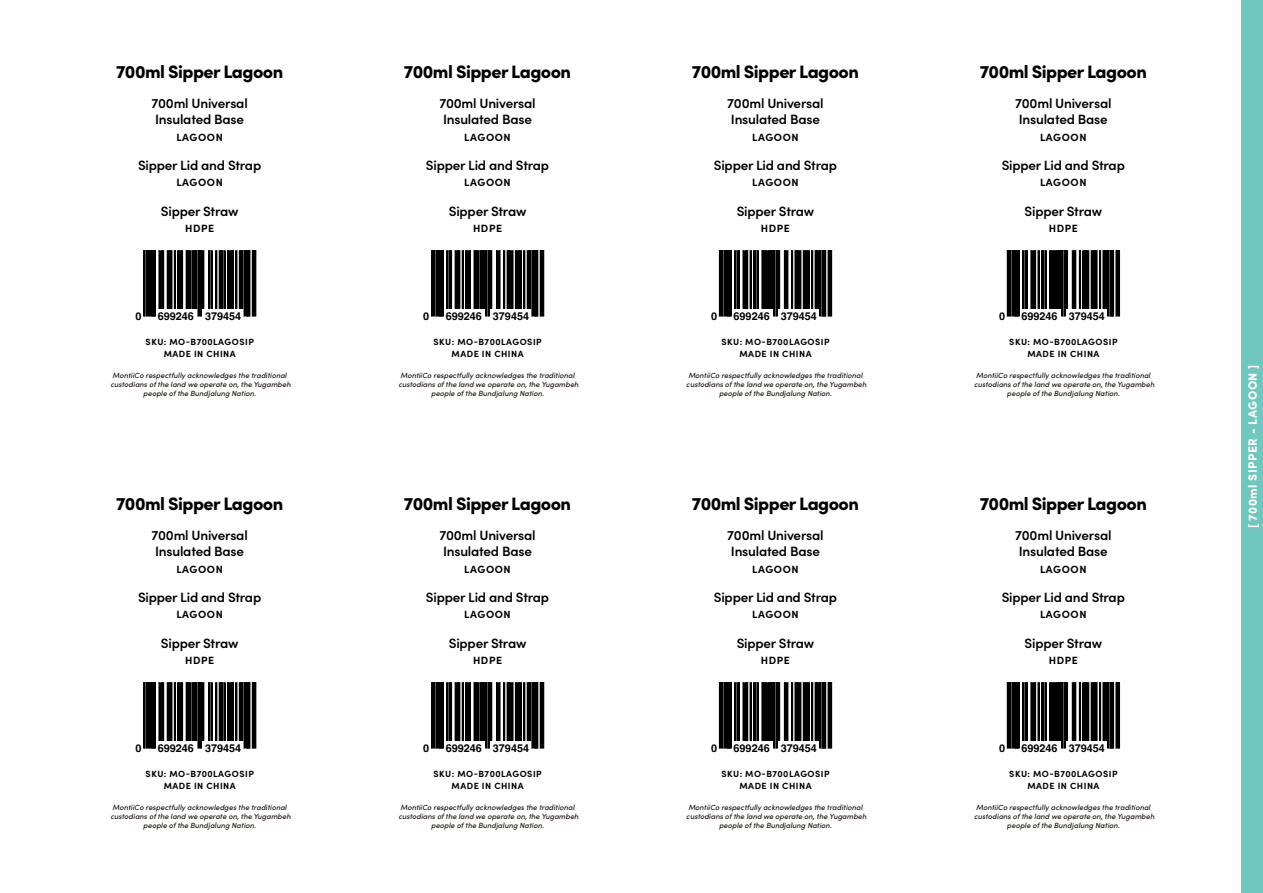
<style>
.page{position:relative;width:1263px;height:893px;background:#fff}
.page>*{position:absolute;margin:0;border:0;box-sizing:border-box;transform-origin:0 0}
.t1{font:900 18px "Sofia Pro";letter-spacing:-.03em;color:#000}
.t2{font:600 13.5px/16.5px "Sofia Pro";letter-spacing:-.015em;color:#000}
.t3{font:900 12px "Sofia Pro";letter-spacing:.04em;color:#fff}
.t4{font:700 10.8px "Helvetica";color:#000}
.t5{font:700 10.5px "Sofia Pro";letter-spacing:.055em;color:#000}
.t6{font:700 9px/12px "Sofia Pro";letter-spacing:.055em;color:#000;text-align:center}
.t7{font:italic 500 7.5px/9px "Sofia Pro";color:#1d1511;text-align:center}
</style>
<div class="page">
<svg style="left:144px;top:251px;width:112px;height:65px"></svg>
<svg style="left:431px;top:251px;width:113px;height:65px"></svg>
<svg style="left:719px;top:251px;width:113px;height:65px"></svg>
<svg style="left:144px;top:683px;width:112px;height:65px"></svg>
<svg style="left:431px;top:683px;width:113px;height:65px"></svg>
<svg style="left:719px;top:683px;width:113px;height:65px"></svg>
<svg style="left:1007px;top:683px;width:112px;height:65px"></svg>
<svg style="left:1007px;top:251px;width:112px;height:65px"></svg>
<div style="left:1242px;top:0;width:21px;height:893px;background:#70c7bf"></div>
<h1 class="t1" style="left:116px;top:58px;width:169px">700ml Sipper Lagoon</h1>
<h2 class="t2" style="left:152px;top:94px;width:98px">700ml Universal<br>Insulated Base</h2>
<h3 class="t5" style="left:176px;top:129px;width:48px">LAGOON</h3>
<h2 class="t2" style="left:138px;top:156px;width:125px">Sipper Lid and Strap</h2>
<h3 class="t5" style="left:176px;top:175px;width:48px">LAGOON</h3>
<h2 class="t2" style="left:161px;top:202px;width:79px">Sipper Straw</h2>
<h3 class="t5" style="left:185px;top:220px;width:31px">HDPE</h3>
<h3 class="t4" style="left:135px;top:309px;width:8px">0</h3>
<h3 class="t4" style="left:158px;top:309px;width:85px">699246 379454</h3>
<p class="t6" style="left:146px;top:335px;width:110px">SKU: MO-B700LAGOSIP<br>MADE IN CHINA</p>
<p class="t7" style="left:110px;top:370px;width:182px">MontiiCo respectfully acknowledges the traditional custodians of the land we operate on, the Yugambeh people of the Bundjalung Nation.</p>
<h1 class="t1" style="left:116px;top:490px;width:169px">700ml Sipper Lagoon</h1>
<h2 class="t2" style="left:152px;top:526px;width:98px">700ml Universal<br>Insulated Base</h2>
<h3 class="t5" style="left:176px;top:561px;width:48px">LAGOON</h3>
<h2 class="t2" style="left:138px;top:588px;width:125px">Sipper Lid and Strap</h2>
<h3 class="t5" style="left:176px;top:607px;width:48px">LAGOON</h3>
<h2 class="t2" style="left:161px;top:634px;width:79px">Sipper Straw</h2>
<h3 class="t5" style="left:185px;top:652px;width:31px">HDPE</h3>
<h3 class="t4" style="left:135px;top:741px;width:8px">0</h3>
<h3 class="t4" style="left:158px;top:741px;width:85px">699246 379454</h3>
<p class="t6" style="left:146px;top:767px;width:110px">SKU: MO-B700LAGOSIP<br>MADE IN CHINA</p>
<p class="t7" style="left:110px;top:802px;width:182px">MontiiCo respectfully acknowledges the traditional custodians of the land we operate on, the Yugambeh people of the Bundjalung Nation.</p>
<h1 class="t1" style="left:404px;top:58px;width:169px">700ml Sipper Lagoon</h1>
<h2 class="t2" style="left:439px;top:94px;width:98px">700ml Universal<br>Insulated Base</h2>
<h3 class="t5" style="left:464px;top:129px;width:48px">LAGOON</h3>
<h2 class="t2" style="left:426px;top:156px;width:125px">Sipper Lid and Strap</h2>
<h3 class="t5" style="left:464px;top:175px;width:48px">LAGOON</h3>
<h2 class="t2" style="left:449px;top:202px;width:79px">Sipper Straw</h2>
<h3 class="t5" style="left:473px;top:220px;width:31px">HDPE</h3>
<h3 class="t4" style="left:423px;top:309px;width:8px">0</h3>
<h3 class="t4" style="left:446px;top:309px;width:85px">699246 379454</h3>
<p class="t6" style="left:433px;top:335px;width:110px">SKU: MO-B700LAGOSIP<br>MADE IN CHINA</p>
<p class="t7" style="left:398px;top:370px;width:182px">MontiiCo respectfully acknowledges the traditional custodians of the land we operate on, the Yugambeh people of the Bundjalung Nation.</p>
<h1 class="t1" style="left:404px;top:490px;width:169px">700ml Sipper Lagoon</h1>
<h2 class="t2" style="left:439px;top:526px;width:98px">700ml Universal<br>Insulated Base</h2>
<h3 class="t5" style="left:464px;top:561px;width:48px">LAGOON</h3>
<h2 class="t2" style="left:426px;top:588px;width:125px">Sipper Lid and Strap</h2>
<h3 class="t5" style="left:464px;top:607px;width:48px">LAGOON</h3>
<h2 class="t2" style="left:449px;top:634px;width:79px">Sipper Straw</h2>
<h3 class="t5" style="left:473px;top:652px;width:31px">HDPE</h3>
<h3 class="t4" style="left:423px;top:741px;width:8px">0</h3>
<h3 class="t4" style="left:446px;top:741px;width:85px">699246 379454</h3>
<p class="t6" style="left:433px;top:767px;width:110px">SKU: MO-B700LAGOSIP<br>MADE IN CHINA</p>
<p class="t7" style="left:398px;top:802px;width:182px">MontiiCo respectfully acknowledges the traditional custodians of the land we operate on, the Yugambeh people of the Bundjalung Nation.</p>
<h1 class="t1" style="left:692px;top:58px;width:169px">700ml Sipper Lagoon</h1>
<h2 class="t2" style="left:727px;top:94px;width:98px">700ml Universal<br>Insulated Base</h2>
<h3 class="t5" style="left:752px;top:129px;width:48px">LAGOON</h3>
<h2 class="t2" style="left:714px;top:156px;width:125px">Sipper Lid and Strap</h2>
<h3 class="t5" style="left:752px;top:175px;width:48px">LAGOON</h3>
<h2 class="t2" style="left:737px;top:202px;width:79px">Sipper Straw</h2>
<h3 class="t5" style="left:761px;top:220px;width:31px">HDPE</h3>
<h3 class="t4" style="left:711px;top:309px;width:8px">0</h3>
<h3 class="t4" style="left:733px;top:309px;width:85px">699246 379454</h3>
<p class="t6" style="left:721px;top:335px;width:110px">SKU: MO-B700LAGOSIP<br>MADE IN CHINA</p>
<p class="t7" style="left:686px;top:370px;width:182px">MontiiCo respectfully acknowledges the traditional custodians of the land we operate on, the Yugambeh people of the Bundjalung Nation.</p>
<h1 class="t1" style="left:692px;top:490px;width:169px">700ml Sipper Lagoon</h1>
<h2 class="t2" style="left:727px;top:526px;width:98px">700ml Universal<br>Insulated Base</h2>
<h3 class="t5" style="left:752px;top:561px;width:48px">LAGOON</h3>
<h2 class="t2" style="left:714px;top:588px;width:125px">Sipper Lid and Strap</h2>
<h3 class="t5" style="left:752px;top:607px;width:48px">LAGOON</h3>
<h2 class="t2" style="left:737px;top:634px;width:79px">Sipper Straw</h2>
<h3 class="t5" style="left:761px;top:652px;width:31px">HDPE</h3>
<h3 class="t4" style="left:711px;top:741px;width:8px">0</h3>
<h3 class="t4" style="left:733px;top:741px;width:85px">699246 379454</h3>
<p class="t6" style="left:721px;top:767px;width:110px">SKU: MO-B700LAGOSIP<br>MADE IN CHINA</p>
<p class="t7" style="left:686px;top:802px;width:182px">MontiiCo respectfully acknowledges the traditional custodians of the land we operate on, the Yugambeh people of the Bundjalung Nation.</p>
<h1 class="t1" style="left:980px;top:58px;width:169px">700ml Sipper Lagoon</h1>
<h2 class="t2" style="left:1015px;top:94px;width:98px">700ml Universal<br>Insulated Base</h2>
<h3 class="t5" style="left:1040px;top:129px;width:48px">LAGOON</h3>
<h2 class="t2" style="left:1002px;top:156px;width:125px">Sipper Lid and Strap</h2>
<h3 class="t5" style="left:1040px;top:175px;width:48px">LAGOON</h3>
<h2 class="t2" style="left:1024px;top:202px;width:79px">Sipper Straw</h2>
<h3 class="t5" style="left:1049px;top:220px;width:31px">HDPE</h3>
<h3 class="t4" style="left:999px;top:309px;width:8px">0</h3>
<h3 class="t4" style="left:1021px;top:309px;width:85px">699246 379454</h3>
<p class="t6" style="left:1009px;top:335px;width:110px">SKU: MO-B700LAGOSIP<br>MADE IN CHINA</p>
<p class="t7" style="left:974px;top:370px;width:182px">MontiiCo respectfully acknowledges the traditional custodians of the land we operate on, the Yugambeh people of the Bundjalung Nation.</p>
<h3 class="t3" style="left:1243px;top:528px;width:165px;rotate:-90deg">[ 700ml SIPPER - LAGOON ]</h3>
<h1 class="t1" style="left:980px;top:490px;width:169px">700ml Sipper Lagoon</h1>
<h2 class="t2" style="left:1015px;top:526px;width:98px">700ml Universal<br>Insulated Base</h2>
<h3 class="t5" style="left:1040px;top:561px;width:48px">LAGOON</h3>
<h2 class="t2" style="left:1002px;top:588px;width:125px">Sipper Lid and Strap</h2>
<h3 class="t5" style="left:1040px;top:607px;width:48px">LAGOON</h3>
<h2 class="t2" style="left:1024px;top:634px;width:79px">Sipper Straw</h2>
<h3 class="t5" style="left:1049px;top:652px;width:31px">HDPE</h3>
<h3 class="t4" style="left:999px;top:741px;width:8px">0</h3>
<h3 class="t4" style="left:1021px;top:741px;width:85px">699246 379454</h3>
<p class="t6" style="left:1009px;top:767px;width:110px">SKU: MO-B700LAGOSIP<br>MADE IN CHINA</p>
<p class="t7" style="left:974px;top:802px;width:182px">MontiiCo respectfully acknowledges the traditional custodians of the land we operate on, the Yugambeh people of the Bundjalung Nation.</p>
</div>
